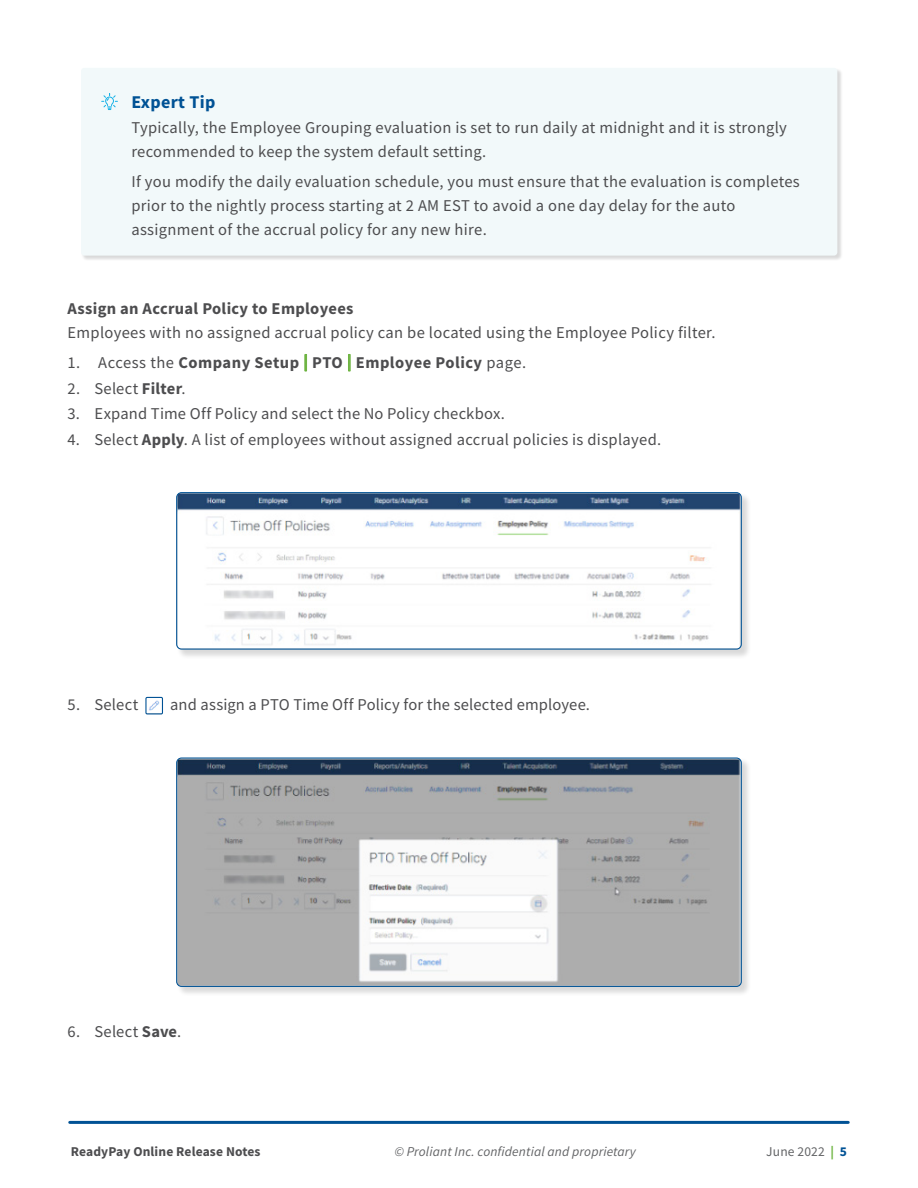
<style>
.page{position:relative;width:918px;height:1188px;background:#fff}
.page>*{position:absolute;margin:0;border:0;box-sizing:border-box;transform-origin:0 0}
.t1{font:700 18px "Source Sans Pro";letter-spacing:.02em;color:#005295}
.t2{font:16.5px/24px "Source Sans Pro";letter-spacing:.02em;color:#4d4d4f}
.t3{font:700 16.5px "Source Sans Pro";letter-spacing:.02em;color:#4d4d4f}
.t4{font:italic 13.5px "Source Sans Pro";letter-spacing:.01em;color:#636466}
.t5{font:700 13.5px "Source Sans Pro";letter-spacing:.01em;color:#4d4d4f}
.t6{font:13.5px "Source Sans Pro";letter-spacing:.01em;color:#636466}
.s1{font-weight:400}
.s2{color:#6cb33f}
.s3{font-weight:700}
.s4{font-weight:700;color:#6cb33f}
.s5{font-weight:700;color:#005295}
</style>
<div class="page">
<div style="left:82px;top:69px;width:761px;height:192px;background:#000;opacity:.15"></div>
<div style="left:81px;top:68px;width:756px;height:188px;background:#f2f9fa;border-radius:3px"></div>
<div style="left:176px;top:492px;width:576px;height:168px;background:#000;opacity:.15"></div>
<img style="left:178px;top:494px;width:562px;height:154px">
<div style="left:176px;top:492px;width:566px;height:158px;border:1px solid #005295;border-radius:5px"></div>
<div style="left:176px;top:758px;width:576px;height:239px;background:#000;opacity:.15"></div>
<img style="left:178px;top:759px;width:562px;height:226px">
<div style="left:176px;top:757px;width:566px;height:230px;border:1px solid #005295;border-radius:5px"></div>
<svg style="left:102px;top:93px;width:15px;height:17px"></svg>
<hr style="left:70px;top:1121px;width:778px;height:3px;background:#005295">
<img style="left:149px;top:700px;width:11px;height:11px">
<div style="left:145px;top:697px;width:18px;height:17px;border:1px solid #005295"></div>
<p class="t1" style="left:131px;top:90px;width:86px">Expert Tip</p>
<p class="t2" style="left:131px;top:115px;width:657px">Typically, the Employee Grouping evaluation is set to run daily at midnight and it is strongly recommended to keep the system default setting.</p>
<p class="t2" style="left:131px;top:170px;width:670px">If you modify the daily evaluation schedule, you must ensure that the evaluation is completes prior to the nightly process starting at 2 AM EST to avoid a one day delay for the auto assignment of the accrual policy for any new hire.</p>
<p class="t3" style="left:68px;top:297px;width:288px">Assign an Accrual Policy to Employees</p>
<p class="t2" style="left:68px;top:320px;width:649px">Employees with no assigned accrual policy can be located using the Employee Policy filter.</p>
<p class="t3" style="left:68px;top:352px;width:460px"><span class="s1">1. Access the</span> Company Setup <span class="s2">|</span> PTO <span class="s2">|</span> Employee Policy <span class="s1">page.</span></p>
<p class="t2" style="left:68px;top:376px;width:119px">2. Select <span class="s3">Filter</span>.</p>
<p class="t2" style="left:67px;top:402px;width:439px">3. Expand Time Off Policy and select the No Policy checkbox.</p>
<p class="t2" style="left:67px;top:427px;width:595px">4. Select <span class="s3">Apply</span>. A list of employees without assigned accrual policies is displayed.</p>
<p class="t2" style="left:67px;top:693px;width:72px">5. Select</p>
<p class="t2" style="left:170px;top:693px;width:421px">and assign a PTO Time Off Policy for the selected employee.</p>
<p class="t2" style="left:68px;top:1019px;width:115px">6. Select <span class="s3">Save</span>.</p>
<p class="t5" style="left:71px;top:1143px;width:191px">ReadyPay Online Release Notes</p>
<p class="t4" style="left:395px;top:1143px;width:242px">© Proliant Inc. confidential and proprietary</p>
<p class="t6" style="left:766px;top:1143px;width:82px">June 2022 <span class="s4">|</span> <span class="s5">5</span></p>
</div>
